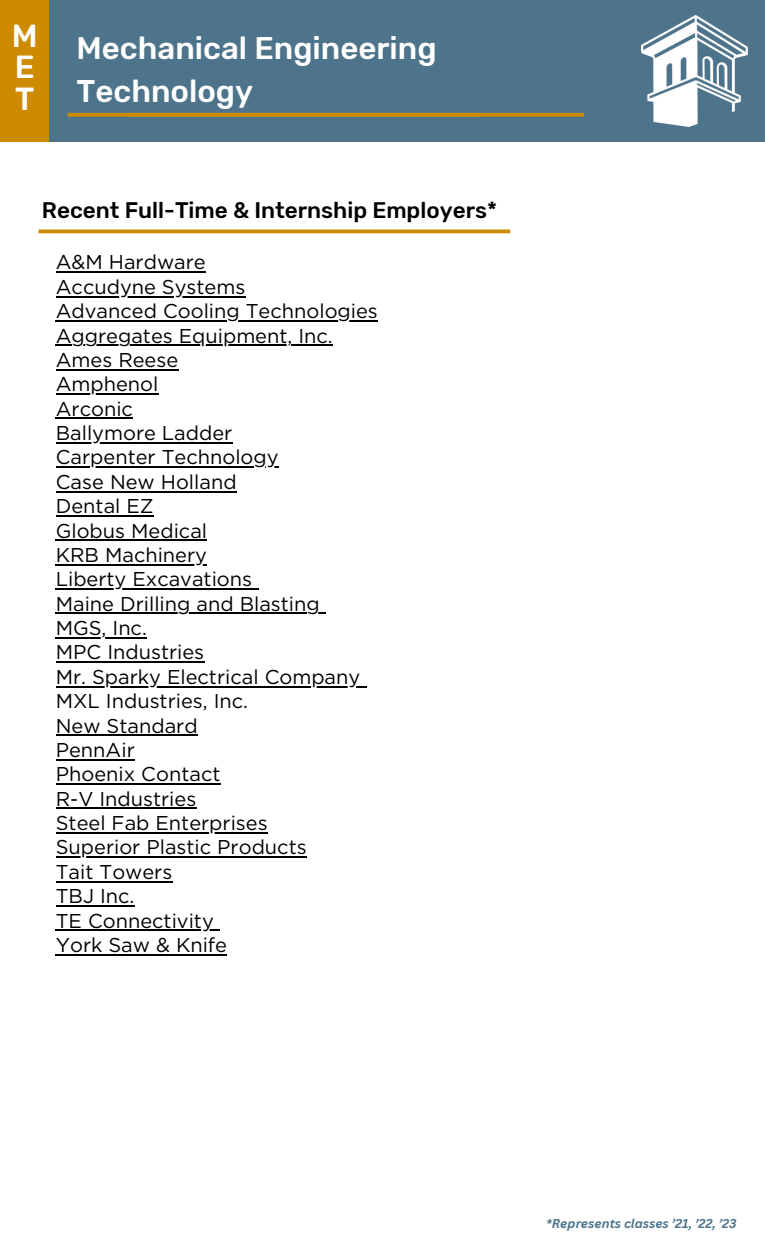
<style>
.page{position:relative;width:765px;height:1260px;background:#fff}
.page>*{position:absolute;margin:0;border:0;box-sizing:border-box;transform-origin:0 0}
.t1{font:500 31.88px/31.4px "Rubik";color:#fff;text-align:justify}
.t2{font:500 31.25px/43.1px "Rubik";color:#fff}
.t3{font:500 22.5px "Rubik";color:#000}
.t4{font:20px/24.4px "Gotham";color:#000}
.t5{font:italic 700 12.5px "Canva Sans";color:#4e748b}
</style>
<div class="page">
<div style="left:0;top:0;width:765px;height:141px;background:#4e748b"></div>
<div style="left:0;top:0;width:49px;height:141px;background:#cc8b00"></div>
<img style="left:641px;top:16px;width:106px;height:110px">
<svg style="left:68px;top:113px;width:516px;height:4px"></svg>
<svg style="left:127px;top:113px;width:353px;height:4px"></svg>
<hr style="left:56px;top:271px;width:150px;height:2px;background:#000">
<hr style="left:56px;top:296px;width:189px;height:2px;background:#000">
<hr style="left:56px;top:320px;width:322px;height:2px;background:#000">
<hr style="left:56px;top:344px;width:277px;height:2px;background:#000">
<hr style="left:56px;top:369px;width:122px;height:2px;background:#000">
<hr style="left:56px;top:393px;width:102px;height:2px;background:#000">
<hr style="left:56px;top:418px;width:77px;height:1px;background:#000">
<hr style="left:56px;top:442px;width:176px;height:2px;background:#000">
<hr style="left:56px;top:466px;width:223px;height:2px;background:#000">
<hr style="left:56px;top:491px;width:181px;height:2px;background:#000">
<hr style="left:56px;top:515px;width:98px;height:2px;background:#000">
<hr style="left:56px;top:539px;width:151px;height:2px;background:#000">
<hr style="left:56px;top:564px;width:151px;height:2px;background:#000">
<hr style="left:56px;top:588px;width:196px;height:2px;background:#000">
<svg style="left:252px;top:588px;width:6px;height:2px"></svg>
<hr style="left:56px;top:613px;width:264px;height:1px;background:#000">
<hr style="left:56px;top:637px;width:91px;height:2px;background:#000">
<hr style="left:56px;top:661px;width:148px;height:2px;background:#000">
<hr style="left:56px;top:686px;width:304px;height:2px;background:#000">
<svg style="left:360px;top:686px;width:6px;height:2px"></svg>
<hr style="left:56px;top:734px;width:142px;height:2px;background:#000">
<hr style="left:56px;top:759px;width:79px;height:2px;background:#000">
<hr style="left:56px;top:783px;width:165px;height:2px;background:#000">
<hr style="left:56px;top:808px;width:140px;height:1px;background:#000">
<hr style="left:56px;top:832px;width:212px;height:2px;background:#000">
<hr style="left:56px;top:856px;width:251px;height:2px;background:#000">
<hr style="left:56px;top:881px;width:116px;height:2px;background:#000">
<hr style="left:56px;top:905px;width:79px;height:2px;background:#000">
<hr style="left:56px;top:929px;width:158px;height:2px;background:#000">
<svg style="left:214px;top:929px;width:6px;height:2px"></svg>
<hr style="left:56px;top:954px;width:171px;height:2px;background:#000">
<hr style="left:39px;top:230px;width:471px;height:3px;background:#cc8b00">
<h1 class="t1" style="left:12px;top:20px;width:27px">M E T</h1>
<h2 class="t2" style="left:76px;top:26px;width:362px">Mechanical Engineering<br>Technology</h2>
<p class="t3" style="left:42px;top:197px;width:457px">Recent Full-Time &amp; Internship Employers*</p>
<p class="t4" style="left:56px;top:250px;width:151px">A&amp;M Hardware</p>
<p class="t4" style="left:56px;top:274px;width:191px">Accudyne Systems</p>
<p class="t4" style="left:56px;top:299px;width:324px">Advanced Cooling Technologies</p>
<h3 class="t4" style="left:56px;top:323px;width:279px">Aggregates Equipment, Inc.<br>Ames Reese</h3>
<p class="t4" style="left:56px;top:372px;width:104px">Amphenol<br>Arconic</p>
<h4 class="t4" style="left:56px;top:421px;width:178px">Ballymore Ladder</h4>
<p class="t4" style="left:56px;top:445px;width:224px">Carpenter Technology<br>Case New Holland<br>Dental EZ<br>Globus Medical</p>
<p class="t4" style="left:56px;top:543px;width:153px">KRB Machinery</p>
<p class="t4" style="left:56px;top:567px;width:198px">Liberty Excavations</p>
<p class="t4" style="left:56px;top:591px;width:266px">Maine Drilling and Blasting</p>
<p class="t4" style="left:56px;top:616px;width:150px">MGS, Inc.<br>MPC Industries</p>
<p class="t4" style="left:56px;top:664px;width:306px">Mr. Sparky Electrical Company<br>MXL Industries, Inc.<br>New Standard<br>PennAir<br>Phoenix Contact<br>R-V Industries</p>
<p class="t4" style="left:56px;top:811px;width:252px">Steel Fab Enterprises<br>Superior Plastic Products<br>Tait Towers<br>TBJ Inc.<br>TE Connectivity<br>York Saw &amp; Knife</p>
<p class="t5" style="left:546px;top:1215px;width:192px">*Represents classes ’21, ’22, ’23</p>
</div>
